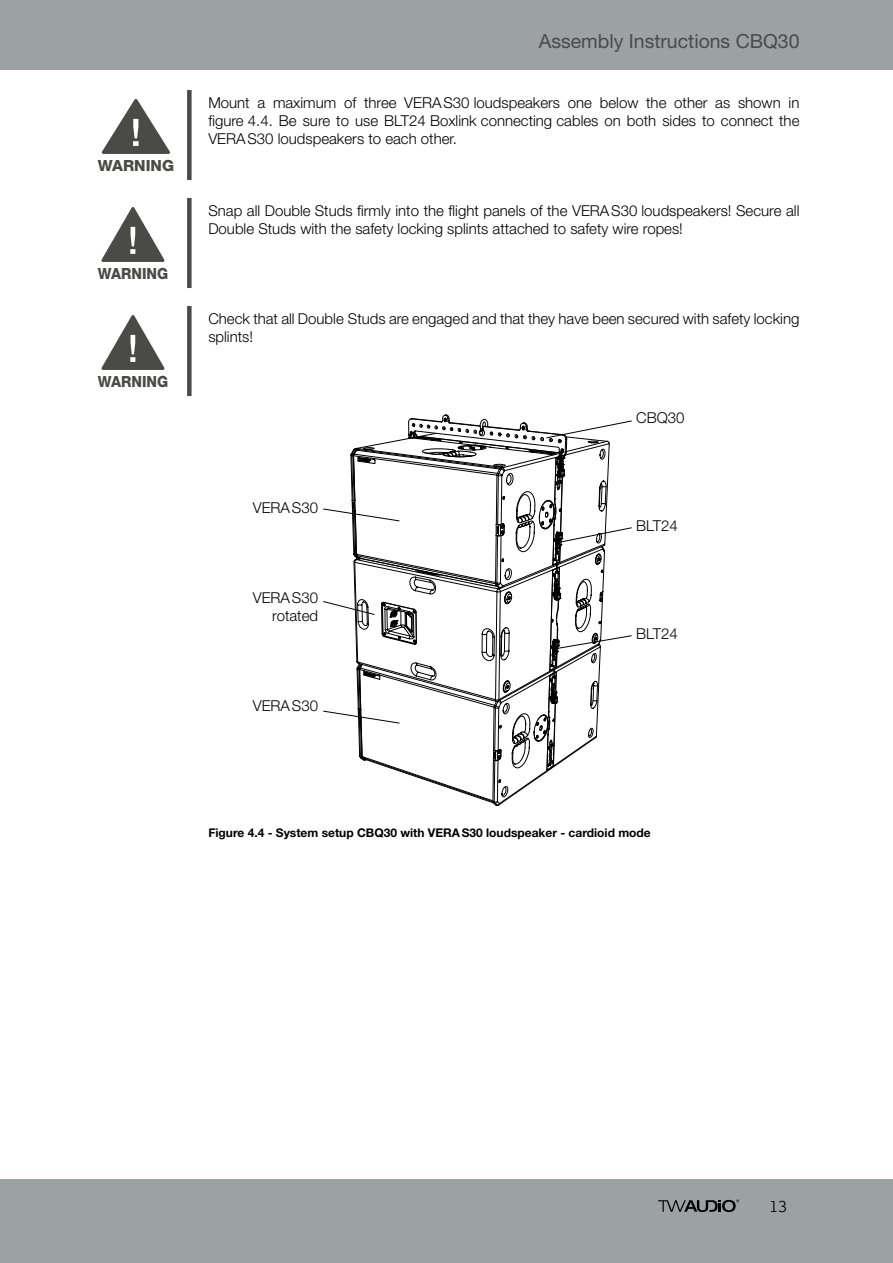
<style>
.page{position:relative;width:893px;height:1263px;background:#fff}
.page>*{position:absolute;margin:0;border:0;box-sizing:border-box;transform-origin:0 0}
.t1{font:19.5px "Helvetica Neue LT Std";color:#4a4a49}
.t2{font:300 16.5px "Lexia";color:#000}
.t3{font:800 15.45px "Helvetica Neue LT Std";color:#4a4a49;scale:.93 1}
.t4{font:800 15.45px "Helvetica Neue LT Std";color:#4a4a49}
.t5{font:300 15px/18px "Helvetica Neue LT Std";color:#000}
.t6{font:700 12px "Helvetica Neue LT Std";color:#000}
</style>
<div class="page">
<div style="left:0;top:0;width:893px;height:69px;background:#9ca1a2"></div>
<div style="left:0;top:1179px;width:893px;height:84px;background:#9ca1a2"></div>
<svg style="left:658px;top:1199px;width:81px;height:13px"></svg>
<div style="left:187px;top:90px;width:5px;height:90px;background:#4a4a49"></div>
<svg style="left:102px;top:99px;width:68px;height:55px"></svg>
<div style="left:187px;top:198px;width:5px;height:90px;background:#4a4a49"></div>
<svg style="left:101px;top:207px;width:63px;height:55px"></svg>
<div style="left:187px;top:306px;width:5px;height:90px;background:#4a4a49"></div>
<svg style="left:101px;top:315px;width:63px;height:55px"></svg>
<svg style="left:323px;top:415px;width:309px;height:391px"></svg>
<p class="t4" style="left:98px;top:156px;width:78px">WARNING</p>
<p class="t3" style="left:98px;top:264px;width:77px">WARNING</p>
<p class="t3" style="left:98px;top:372px;width:77px">WARNING</p>
<h1 class="t1" style="left:539px;top:29px;width:262px">Assembly Instructions CBQ30</h1>
<p class="t5" style="left:208px;top:93px;width:593px;text-align:justify">Mount a maximum of three VERAS30 loudspeakers one below the other as shown in figure 4.4. Be sure to use BLT24 Boxlink connecting cables on both sides to connect the VERAS30 loudspeakers to each other.</p>
<p class="t5" style="left:208px;top:201px;width:593px">Snap all Double Studs firmly into the flight panels of the VERAS30 loudspeakers! Secure all<br>Double Studs with the safety locking splints attached to safety wire ropes!</p>
<p class="t5" style="left:208px;top:309px;width:593px">Check that all Double Studs are engaged and that they have been secured with safety locking splints!</p>
<p class="t5" style="left:253px;top:498px;width:67px">VERAS30</p>
<p class="t5" style="left:253px;top:588px;width:67px;text-align:right">VERAS30 rotated</p>
<p class="t5" style="left:253px;top:696px;width:67px">VERAS30</p>
<p class="t5" style="left:636px;top:408px;width:50px">CBQ30</p>
<p class="t5" style="left:636px;top:516px;width:43px">BLT24</p>
<p class="t5" style="left:636px;top:624px;width:43px">BLT24</p>
<p class="t6" style="left:208px;top:825px;width:444px">Figure 4.4 - System setup CBQ30 with VERAS30 loudspeaker - cardioid mode</p>
<p class="t2" style="left:769px;top:1195px;width:19px">13</p>
</div>
